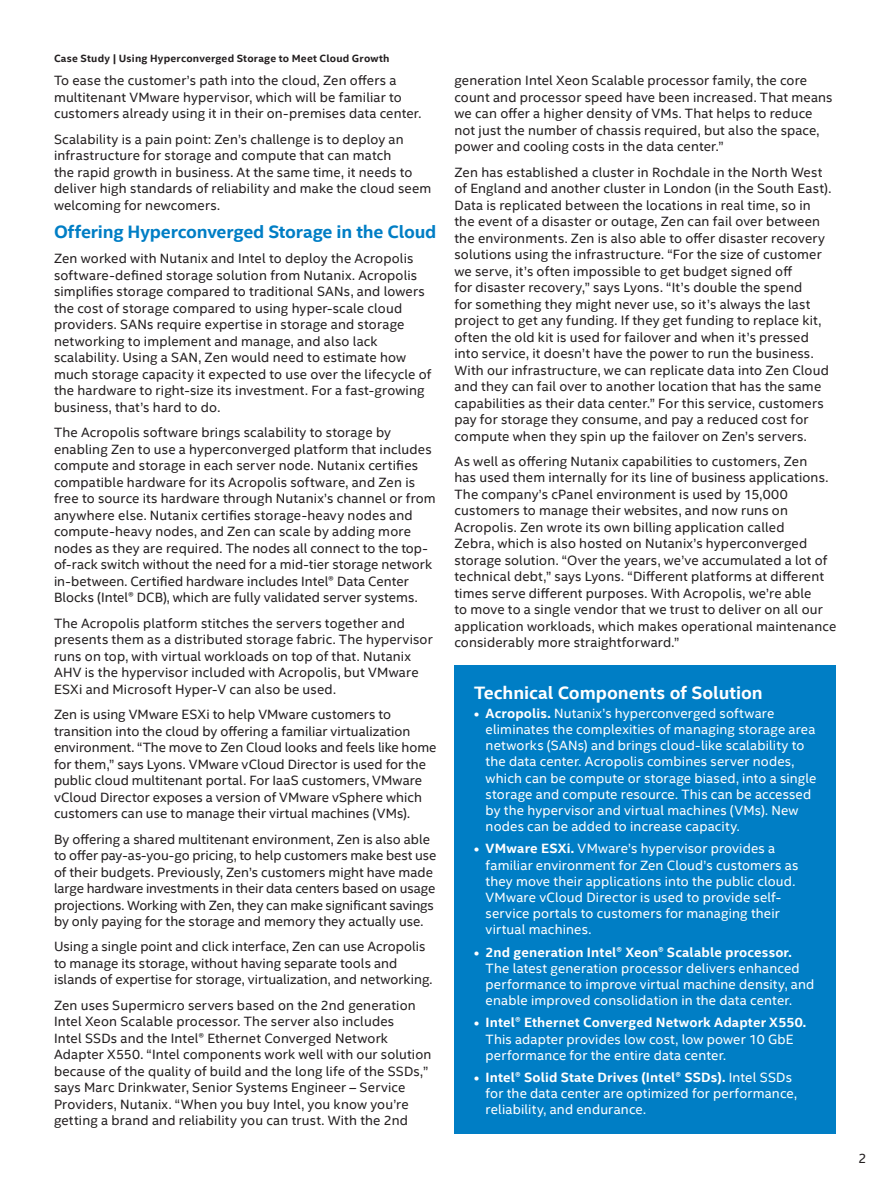
<style>
.page{position:relative;width:891px;height:1188px;background:#fff}
.page>*{position:absolute;margin:0;border:0;box-sizing:border-box;transform-origin:0 0}
.CopyHeaderBlue{font:700 18px "Intel Clear";letter-spacing:-.01em;color:#007ec5}
.Callout_Box_Title{font:700 18px "Intel Clear";color:#fff}
.MainCopy___Caption{font:13.5px/16.5px "Intel Clear";letter-spacing:.01em;color:#231f20}
.Callout_Box_Bullet_1{font:13.5px/16.2px "Intel Clear";letter-spacing:.01em;color:#fff}
.Document_Header{font:700 10.5px "Intel Clear";letter-spacing:.02em;color:#231f20}
.s1{font-weight:700}
</style>
<div class="page">
<div style="left:454px;top:665px;width:382px;height:469px;background:#007ec5"></div>
<p class="Document_Header" style="left:54px;top:51px;width:337px">Case Study | Using Hyperconverged Storage to Meet Cloud Growth</p>
<p class="MainCopy___Caption" style="left:54px;top:72px;width:369px">To ease the customer’s path into the cloud, Zen offers a multitenant VMware hypervisor, which will be familiar to customers already using it in their on-premises data center.</p>
<p class="MainCopy___Caption" style="left:54px;top:130px;width:379px">Scalability is a pain point: Zen’s challenge is to deploy an infrastructure for storage and compute that can match<br>the rapid growth in business. At the same time, it needs to deliver high standards of reliability and make the cloud seem welcoming for newcomers.</p>
<p class="CopyHeaderBlue" style="left:54px;top:219px;width:384px">Offering Hyperconverged Storage in the Cloud</p>
<p class="MainCopy___Caption" style="left:54px;top:250px;width:379px">Zen worked with Nutanix and Intel to deploy the Acropolis software-defined storage solution from Nutanix. Acropolis simplifies storage compared to traditional SANs, and lowers the cost of storage compared to using hyper-scale cloud providers. SANs require expertise in storage and storage networking to implement and manage, and also lack scalability. Using a SAN, Zen would need to estimate how much storage capacity it expected to use over the lifecycle of the hardware to right-size its investment. For a fast-growing business, that’s hard to do.</p>
<p class="MainCopy___Caption" style="left:54px;top:424px;width:383px">The Acropolis software brings scalability to storage by enabling Zen to use a hyperconverged platform that includes compute and storage in each server node. Nutanix certifies compatible hardware for its Acropolis software, and Zen is free to source its hardware through Nutanix’s channel or from anywhere else. Nutanix certifies storage-heavy nodes and compute-heavy nodes, and Zen can scale by adding more nodes as they are required. The nodes all connect to the top&shy;of-rack switch without the need for a mid-tier storage network in-between. Certified hardware includes Intel® Data Center Blocks (Intel® DCB), which are fully validated server systems.</p>
<p class="MainCopy___Caption" style="left:54px;top:614px;width:380px">The Acropolis platform stitches the servers together and presents them as a distributed storage fabric. The hypervisor runs on top, with virtual workloads on top of that. Nutanix AHV is the hypervisor included with Acropolis, but VMware ESXi and Microsoft Hyper-V can also be used.</p>
<p class="MainCopy___Caption" style="left:54px;top:706px;width:384px">Zen is using VMware ESXi to help VMware customers to transition into the cloud by offering a familiar virtualization environment. “The move to Zen Cloud looks and feels like home for them,” says Lyons. VMware vCloud Director is used for the public cloud multitenant portal. For IaaS customers, VMware vCloud Director exposes a version of VMware vSphere which customers can use to manage their virtual machines (VMs).</p>
<p class="MainCopy___Caption" style="left:54px;top:830px;width:384px">By offering a shared multitenant environment, Zen is also able to offer pay-as-you-go pricing, to help customers make best use of their budgets. Previously, Zen’s customers might have made large hardware investments in their data centers based on usage projections. Working with Zen, they can make significant savings by only paying for the storage and memory they actually use.</p>
<p class="MainCopy___Caption" style="left:54px;top:938px;width:380px">Using a single point and click interface, Zen can use Acropolis to manage its storage, without having separate tools and islands of expertise for storage, virtualization, and networking.</p>
<p class="MainCopy___Caption" style="left:54px;top:996px;width:379px">Zen uses Supermicro servers based on the 2nd generation Intel Xeon Scalable processor. The server also includes<br>Intel SSDs and the Intel® Ethernet Converged Network Adapter X550. “Intel components work well with our solution because of the quality of build and the long life of the SSDs,” says Marc Drinkwater, Senior Systems Engineer – Service Providers, Nutanix. “When you buy Intel, you know you’re getting a brand and reliability you can trust. With the 2nd</p>
<p class="MainCopy___Caption" style="left:455px;top:72px;width:380px">generation Intel Xeon Scalable processor family, the core count and processor speed have been increased. That means we can offer a higher density of VMs. That helps to reduce not just the number of chassis required, but also the space, power and cooling costs in the data center.”</p>
<p class="MainCopy___Caption" style="left:455px;top:163px;width:378px">Zen has established a cluster in Rochdale in the North West of England and another cluster in London (in the South East).<br>Data is replicated between the locations in real time, so in the event of a disaster or outage, Zen can fail over between the environments. Zen is also able to offer disaster recovery solutions using the infrastructure. “For the size of customer we serve, it’s often impossible to get budget signed off<br>for disaster recovery,” says Lyons. “It’s double the spend<br>for something they might never use, so it’s always the last project to get any funding. If they get funding to replace kit, often the old kit is used for failover and when it’s pressed into service, it doesn’t have the power to run the business.<br>With our infrastructure, we can replicate data into Zen Cloud and they can fail over to another location that has the same capabilities as their data center.” For this service, customers pay for storage they consume, and pay a reduced cost for compute when they spin up the failover on Zen’s servers.</p>
<p class="MainCopy___Caption" style="left:455px;top:453px;width:383px">As well as offering Nutanix capabilities to customers, Zen<br>has used them internally for its line of business applications.<br>The company’s cPanel environment is used by 15,000 customers to manage their websites, and now runs on Acropolis. Zen wrote its own billing application called<br>Zebra, which is also hosted on Nutanix’s hyperconverged storage solution. “Over the years, we’ve accumulated a lot of technical debt,” says Lyons. “Different platforms at different times serve different purposes. With Acropolis, we’re able<br>to move to a single vendor that we trust to deliver on all our application workloads, which makes operational maintenance considerably more straightforward.”</p>
<p class="Callout_Box_Title" style="left:474px;top:680px;width:290px">Technical Components of Solution</p>
<p class="Callout_Box_Bullet_1" style="left:486px;top:705px;width:332px;text-indent:-12px"><span class="s1">• Acropolis.</span> Nutanix’s hyperconverged software eliminates the complexities of managing storage area networks (SANs) and brings cloud-like scalability to the data center. Acropolis combines server nodes, which can be compute or storage biased, into a single storage and compute resource. This can be accessed by the hypervisor and virtual machines (VMs). New nodes can be added to increase capacity.</p>
<p class="Callout_Box_Bullet_1" style="left:486px;top:840px;width:314px;text-indent:-12px"><span class="s1">• VMware ESXi.</span> VMware’s hypervisor provides a familiar environment for Zen Cloud’s customers as they move their applications into the public cloud.<br>VMware vCloud Director is used to provide self&shy;service portals to customers for managing their virtual machines.</p>
<p class="Callout_Box_Bullet_1" style="left:486px;top:943px;width:330px;text-indent:-12px"><span class="s1">• 2nd generation Intel® Xeon® Scalable processor.<br></span>The latest generation processor delivers enhanced performance to improve virtual machine density, and enable improved consolidation in the data center.</p>
<p class="Callout_Box_Bullet_1" style="left:486px;top:1014px;width:322px;text-indent:-12px"><span class="s1">• Intel® Ethernet Converged Network Adapter X550.<br></span>This adapter provides low cost, low power 10 GbE performance for the entire data center.</p>
<p class="Callout_Box_Bullet_1" style="left:486px;top:1069px;width:313px;text-indent:-12px"><span class="s1">• Intel® Solid State Drives (Intel® SSDs).</span> Intel SSDs for the data center are optimized for performance, reliability, and endurance.</p>
<p class="MainCopy___Caption" style="left:858px;top:1150px;width:10px">2</p>
</div>
